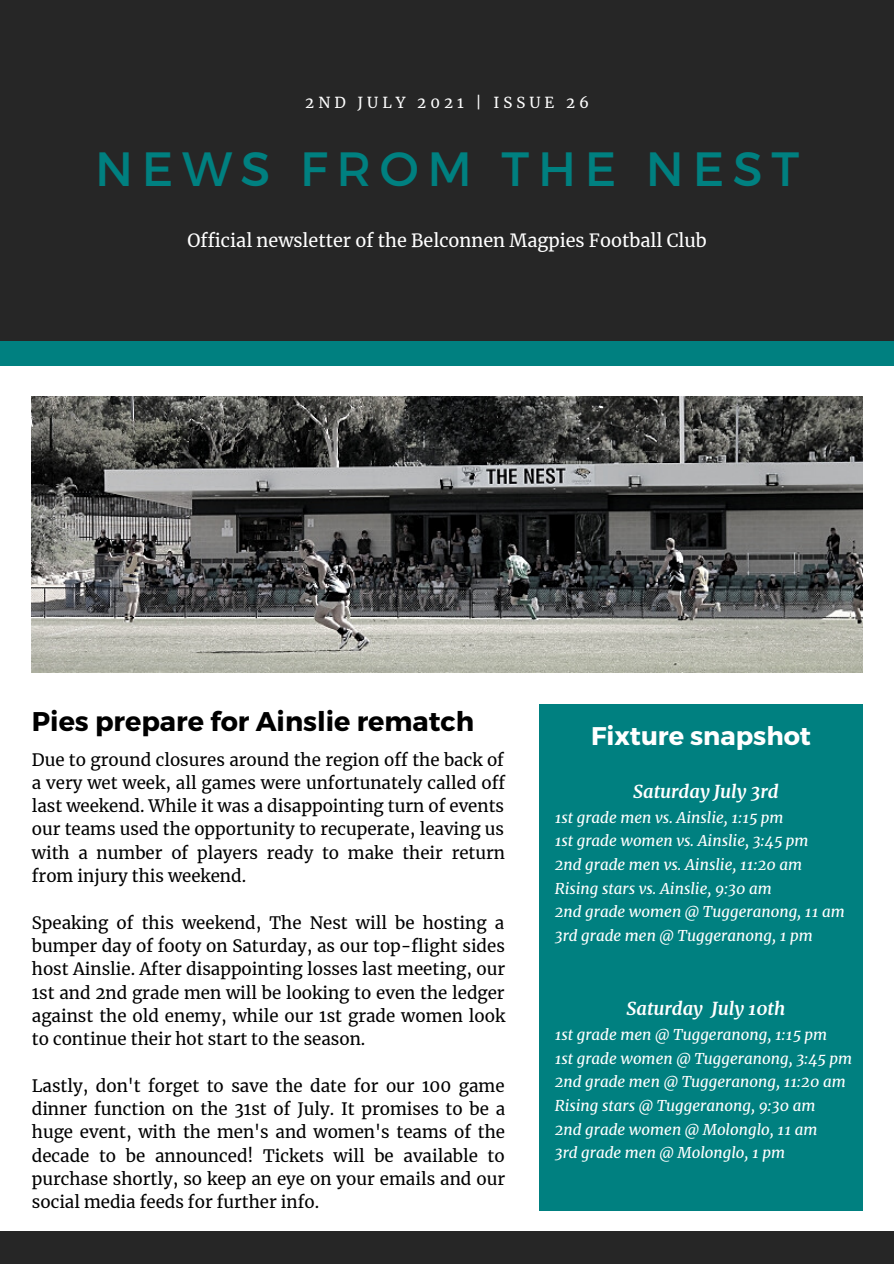
<style>
.page{position:relative;width:894px;height:1264px;background:#fff}
.page>*{position:absolute;margin:0;border:0;box-sizing:border-box;transform-origin:0 0}
.t1{font:48px "Montserrat";letter-spacing:.18em;color:#008080}
.t2{font:700 27px "Montserrat";color:#000}
.t3{font:700 25.5px "Montserrat";color:#fff}
.t4{font:18px "Merriweather";color:#fff}
.t5{font:italic 700 18px "Merriweather";color:#fff}
.t6{font:16.95px/23.2px "Merriweather";color:#000;text-align:justify}
.t7{font:italic 15px/23.7px "Merriweather";color:#fff}
.t8{font:15px "Merriweather";letter-spacing:.27em;color:#fff}
</style>
<div class="page">
<div style="left:0;top:0;width:893px;height:348px;background:#262626"></div>
<div style="left:0;top:341px;width:893px;height:25px;background:#008080"></div>
<div style="left:539px;top:704px;width:323px;height:507px;background:#008080"></div>
<div style="left:0;top:1231px;width:893px;height:32px;background:#262626"></div>
<img style="left:32px;top:396px;width:830px;height:276px">
<p class="t8" style="left:305px;top:92px;width:285px">2ND JULY 2021 | ISSUE 26</p>
<h1 class="t1" style="left:95px;top:139px;width:705px">NEWS FROM THE NEST</h1>
<p class="t4" style="left:187px;top:228px;width:520px">Official newsletter of the Belconnen Magpies Football Club</p>
<h2 class="t2" style="left:32px;top:704px;width:443px">Pies prepare for Ainslie rematch</h2>
<p class="t6" style="left:32px;top:747px;width:474px">Due to ground closures around the region off the back of a very wet week, all games were unfortunately called off last weekend. While it was a disappointing turn of events our teams used the opportunity to recuperate, leaving us with a number of players ready to make their return from injury this weekend.</p>
<p class="t6" style="left:32px;top:910px;width:475px">Speaking of this weekend, The Nest will be hosting a bumper day of footy on Saturday, as our top-flight sides host Ainslie. After disappointing losses last meeting, our 1st and 2nd grade men will be looking to even the ledger against the old enemy, while our 1st grade women look to continue their hot start to the season.</p>
<p class="t6" style="left:32px;top:1073px;width:474px">Lastly, don't forget to save the date for our 100 game dinner function on the 31st of July. It promises to be a huge event, with the men's and women's teams of the decade to be announced! Tickets will be available to purchase shortly, so keep an eye on your emails and our social media feeds for further info.</p>
<h3 class="t3" style="left:591px;top:720px;width:221px">Fixture snapshot</h3>
<p class="t5" style="left:633px;top:779px;width:147px">Saturday July 3rd</p>
<p class="t7" style="left:554px;top:805px;width:291px">1st grade men vs. Ainslie, 1:15 pm<br>1st grade women vs. Ainslie, 3:45 pm<br>2nd grade men vs. Ainslie, 11:20 am Rising stars vs. Ainslie, 9:30 am<br>2nd grade women @ Tuggeranong, 11 am 3rd grade men @ Tuggeranong, 1 pm</p>
<p class="t5" style="left:626px;top:996px;width:160px">Saturday July 10th</p>
<p class="t7" style="left:554px;top:1022px;width:299px">1st grade men @ Tuggeranong, 1:15 pm<br>1st grade women @ Tuggeranong, 3:45 pm 2nd grade men @ Tuggeranong, 11:20 am Rising stars @ Tuggeranong, 9:30 am<br>2nd grade women @ Molonglo, 11 am<br>3rd grade men @ Molonglo, 1 pm</p>
</div>
